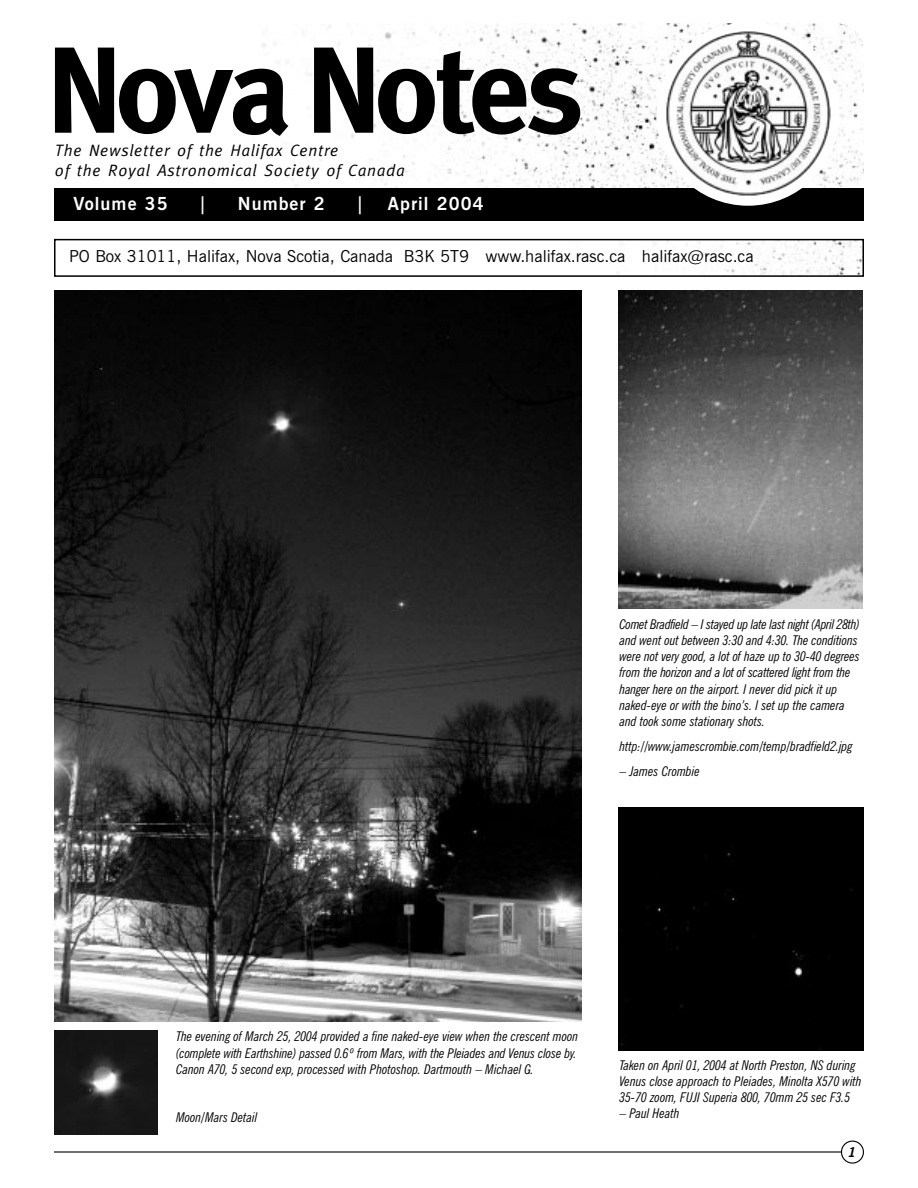
<style>
.page{position:relative;width:918px;height:1188px;background:#fff}
.page>*{position:absolute;margin:0;border:0;box-sizing:border-box;transform-origin:0 0}
.t1{font:700 122.55px "Meta";letter-spacing:-.035em;color:#000}
.t2{font:700 18px "News Gothic BT";letter-spacing:.06em;color:#fff}
.t3{font:16.5px "News Gothic BT";color:#000}
.t4{font:italic 16.5px/19.8px "Meta";letter-spacing:.045em;color:#000}
.t5{font:italic condensed 13.5px/16.2px "News Gothic BT";color:#000}
.t6{font:italic 700 13.5px "News Gothic BT";color:#000}
</style>
<div class="page">
<img style="left:248px;top:23px;width:616px;height:166px">
<div style="left:54px;top:189px;width:810px;height:32px;background:#000"></div>
<svg style="left:656px;top:23px;width:184px;height:183px"></svg>
<img style="left:665px;top:31px;width:166px;height:166px;border-radius:50%">
<img style="left:654px;top:242px;width:207px;height:32px">
<div style="left:54px;top:239px;width:810px;height:38px;border:2px solid #000"></div>
<hr style="left:54px;top:1151px;width:792px;height:2px;background:#000">
<svg style="left:841px;top:1141px;width:23px;height:23px"></svg>
<img style="left:54px;top:291px;width:528px;height:731px">
<img style="left:54px;top:1030px;width:104px;height:104px">
<img style="left:618px;top:290px;width:245px;height:318px">
<div style="left:619px;top:807px;width:245px;height:244px;background:#000"></div>
<h1 class="t1" style="left:46px;top:45px;width:539px">Nova Notes</h1>
<p class="t4" style="left:55px;top:142px;width:351px">The Newsletter of the Halifax Centre<br>of the Royal Astronomical Society of Canada</p>
<h2 class="t2" style="left:74px;top:197px;width:96px">Volume 35</h2>
<h2 class="t2" style="left:198px;top:197px;width:10px">|</h2>
<h2 class="t2" style="left:238px;top:197px;width:89px">Number 2</h2>
<h2 class="t2" style="left:355px;top:197px;width:10px">|</h2>
<h2 class="t2" style="left:388px;top:197px;width:97px">April 2004</h2>
<p class="t3" style="left:69px;top:251px;width:686px">PO Box 31011, Halifax, Nova Scotia, Canada B3K 5T9 www.halifax.rasc.ca halifax@rasc.ca</p>
<p class="t5" style="left:620px;top:617px;width:242px">Comet Bradfield – I stayed up late last night (April 28th) and went out between 3:30 and 4:30. The conditions were not very good, a lot of haze up to 30-40 degrees from the horizon and a lot of scattered light from the hanger here on the airport. I never did pick it up naked-eye or with the bino’s. I set up the camera and took some stationary shots.</p>
<p class="t5" style="left:620px;top:739px;width:234px">http://www.jamescrombie.com/temp/bradfield2.jpg</p>
<p class="t5" style="left:620px;top:765px;width:82px">– James Crombie</p>
<p class="t5" style="left:176px;top:1030px;width:404px">The evening of March 25, 2004 provided a fine naked-eye view when the crescent moon (complete with Earthshine) passed 0.6 º from Mars, with the Pleiades and Venus close by.<br>Canon A70, 5 second exp, processed with Photoshop. Dartmouth – Michael G.</p>
<p class="t5" style="left:176px;top:1111px;width:83px">Moon/Mars Detail</p>
<p class="t5" style="left:620px;top:1058px;width:244px">Taken on April 01, 2004 at North Preston, NS during<br>Venus close approach to Pleiades, Minolta X570 with<br>35-70 zoom, FUJI Superia 800, 70mm 25 sec F3.5</p>
<p class="t5" style="left:620px;top:1106px;width:62px">– Paul Heath</p>
<p class="t6" style="left:848px;top:1147px;width:10px">1</p>
</div>
